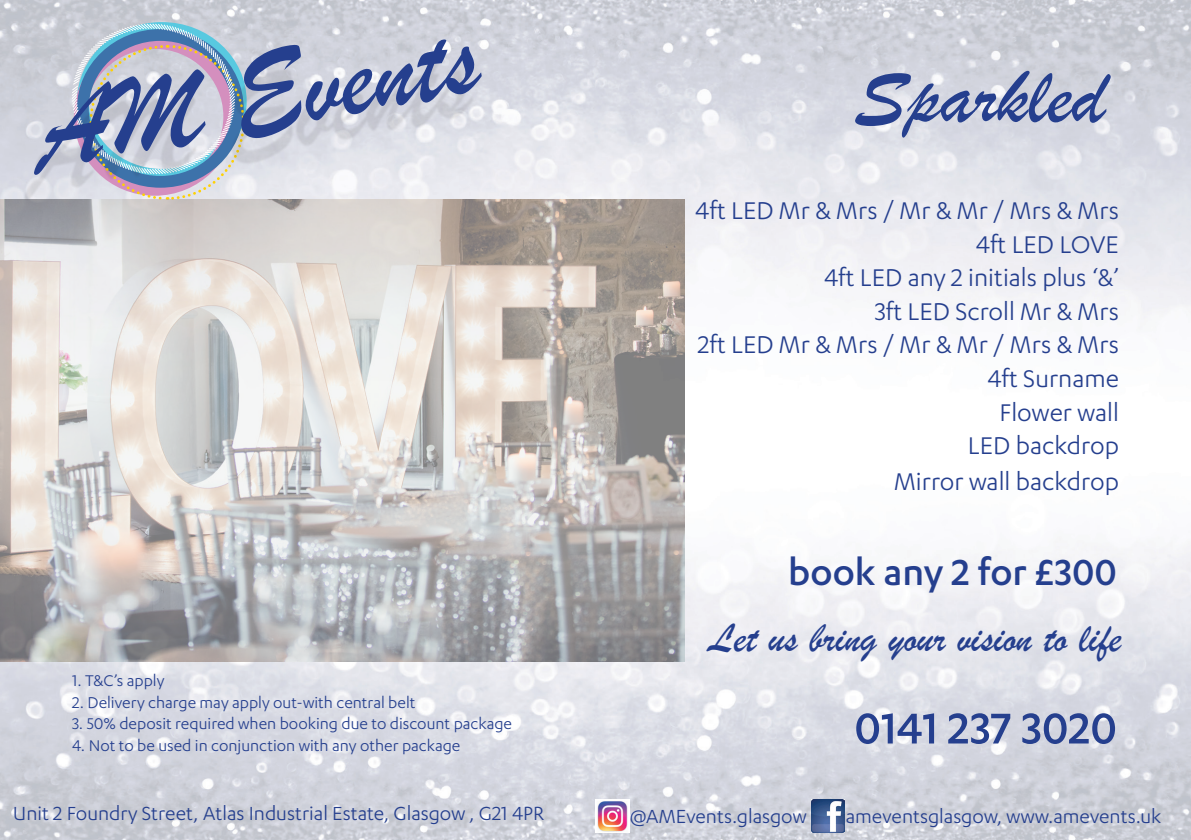
<style>
.page{position:relative;width:1191px;height:840px;background:#fff}
.page>*{position:absolute;margin:0;border:0;box-sizing:border-box;transform-origin:0 0}
.t1{font:115px "Brush Script";color:#253f8e}
.t2{font:82px "Brush Script";color:#253f8e}
.t3{font:500 50px "Karbon";color:#253f8e}
.t4{font:42px "Brush Script";color:#253f8e}
.t5{font:500 42px "Karbon";color:#253f8e}
.t6{font:28px/34px "Karbon";color:#253f8e;text-align:right}
.t7{font:22px "Karbon";color:#253f8e}
.t8{font:18px "Karbon";color:#253f8e}
</style>
<div class="page">
<img style="left:0;top:0;width:1191px;height:839px">
<svg style="left:71px;top:22px;width:175px;height:40px;background:#a3b6ca"></svg>
<div style="left:23px;top:62px;width:452px;height:139px;background:#231f20;opacity:.1"></div>
<img style="left:0;top:200px;width:684px;height:461px">
<img style="left:595px;top:799px;width:34px;height:32px">
<img style="left:812px;top:799px;width:32px;height:32px">
<h1 class="t1" style="left:22px;top:64px;width:451px;rotate:-10deg">AM Events</h1>
<p class="t8" style="left:72px;top:670px;width:94px">1. T&amp;C’s apply</p>
<p class="t8" style="left:72px;top:692px;width:345px">2. Delivery charge may apply out-with central belt</p>
<p class="t8" style="left:72px;top:713px;width:441px">3. 50% deposit required when booking due to discount package</p>
<p class="t8" style="left:72px;top:735px;width:390px">4. Not to be used in conjunction with any other package</p>
<p class="t7" style="left:13px;top:800px;width:532px">Unit 2 Foundry Street, Atlas Industrial Estate, Glasgow , G21 4PR</p>
<h2 class="t2" style="left:854px;top:46px;width:253px">Sparkled</h2>
<p class="t6" style="left:695px;top:192px;width:425px">4ft LED Mr &amp; Mrs / Mr &amp; Mr / Mrs &amp; Mrs<br>4ft LED LOVE<br>4ft LED any 2 initials plus ‘&amp;’<br>3ft LED Scroll Mr &amp; Mrs<br>2ft LED Mr &amp; Mrs / Mr &amp; Mr / Mrs &amp; Mrs<br>4ft Surname<br>Flower wall<br>LED backdrop<br>Mirror wall backdrop</p>
<h3 class="t5" style="left:788px;top:548px;width:330px">book any 2 for £300</h3>
<h3 class="t4" style="left:709px;top:611px;width:414px">Let us bring your vision to life</h3>
<h3 class="t3" style="left:854px;top:700px;width:264px">0141 237 3020</h3>
<p class="t7" style="left:629px;top:803px;width:178px">@AMEvents.glasgow</p>
<p class="t7" style="left:845px;top:803px;width:317px">ameventsglasgow, www.amevents.uk</p>
</div>
